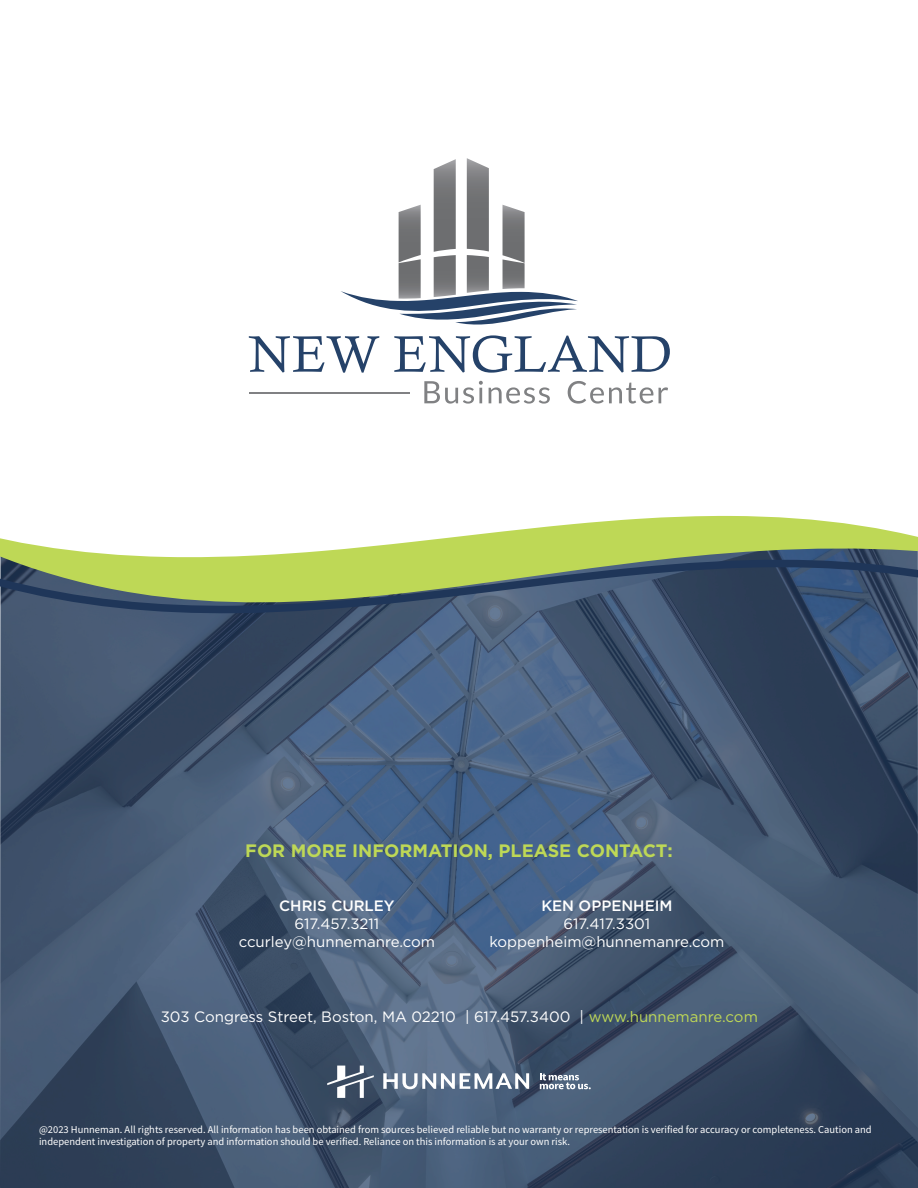
<style>
.page{position:relative;width:918px;height:1188px;background:#fff}
.page>*{position:absolute;margin:0;border:0;box-sizing:border-box;transform-origin:0 0}
.t1{font:700 18px "Gotham";color:#bed856}
.t2{font:15px "Gotham";color:#fff}
.t3{font:500 15px "Gotham";color:#fff}
.t4{font:10.5px/12.6px "Source Sans Pro";color:#fff}
.s1{color:#bed856}
</style>
<div class="page">
<img style="left:0;top:716px;width:918px;height:472px">
<svg style="left:424px;top:381px;width:59px;height:23px"></svg>
<svg style="left:489px;top:387px;width:61px;height:17px"></svg>
<svg style="left:568px;top:381px;width:85px;height:23px"></svg>
<svg style="left:659px;top:387px;width:9px;height:16px"></svg>
<hr style="left:250px;top:392px;width:160px;height:2px;background:#808183">
<svg style="left:249px;top:158px;width:421px;height:215px"></svg>
<svg style="left:0;top:515px;width:918px;height:201px"></svg>
<svg style="left:0;top:557px;width:918px;height:61px;background:#667c63"></svg>
<svg style="left:540px;top:1073px;width:51px;height:16px"></svg>
<svg style="left:383px;top:1073px;width:146px;height:16px"></svg>
<svg style="left:327px;top:1066px;width:47px;height:32px"></svg>
<p class="t1" style="left:245px;top:839px;width:429px">FOR MORE INFORMATION, PLEASE CONTACT:</p>
<p class="t3" style="left:279px;top:895px;width:117px">CHRIS CURLEY</p>
<p class="t2" style="left:295px;top:914px;width:86px">617.457.3211</p>
<p class="t2" style="left:239px;top:932px;width:198px">ccurley@hunnemanre.com</p>
<p class="t3" style="left:541px;top:895px;width:133px">KEN OPPENHEIM</p>
<p class="t2" style="left:564px;top:914px;width:88px">617.417.3301</p>
<p class="t2" style="left:489px;top:932px;width:237px">koppenheim@hunnemanre.com</p>
<p class="t2" style="left:161px;top:1007px;width:599px">303 Congress Street, Boston, MA 02210 | 617.457.3400 | <span class="s1">www.hunnemanre.com</span></p>
<p class="t4" style="left:39px;top:1123px;width:834px">@2023 Hunneman. All rights reserved. All information has been obtained from sources believed reliable but no warranty or representation is verified for accuracy or completeness. Caution and independent investigation of property and information should be verified. Reliance on this information is at your own risk.</p>
</div>
